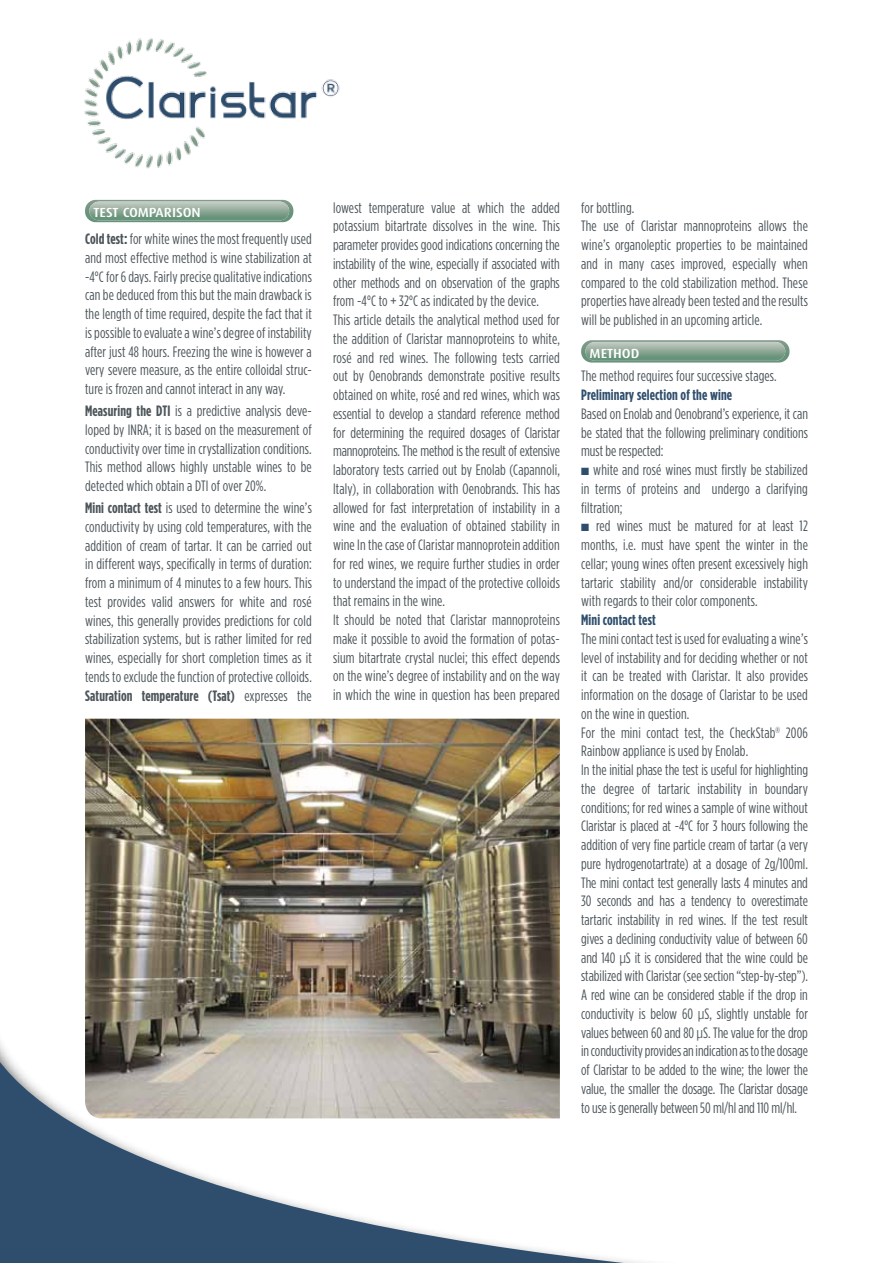
<style>
.page{position:relative;width:893px;height:1263px;background:#fff}
.page>*{position:absolute;margin:0;border:0;box-sizing:border-box;transform-origin:0 0}
.t1{font:condensed 15px/18.8px "Gotham HTF";letter-spacing:.01em;color:#4d555a;text-align:justify}
.t2{font:700 condensed 15px "Gotham HTF";letter-spacing:.01em;color:#2f4e6d}
.t3{font:500 13.2px "Dax Condensed";color:#fff;scale:1.25 1}
.s1{font-weight:700}
.s2{color:#2f4e6d}
.s3{font-family:"Helvetica Neue";font-weight:300}
</style>
<div class="page">
<img style="left:84px;top:38px;width:256px;height:131px">
<svg style="left:85px;top:200px;width:208px;height:22px"></svg>
<img style="left:89px;top:202px;width:200px;height:18px;border-radius:10px">
<svg style="left:581px;top:340px;width:208px;height:23px"></svg>
<img style="left:585px;top:342px;width:200px;height:19px;border-radius:10px">
<img style="left:85px;top:719px;width:475px;height:302px">
<svg style="left:0;top:1025px;width:645px;height:238px"></svg>
<p class="t3" style="left:94px;top:206px;width:87px">TEST COMPARISON</p>
<p class="t1" style="left:85px;top:229px;width:228px"><span class="s1">Cold test:</span> for white wines the most frequently used and most effective method is wine stabilization at -4°C for 6 days. Fairly precise qualitative indications can be deduced from this but the main drawback is the length of time required, despite the fact that it is possible to evaluate a wine’s degree of instability after just 48 hours. Freezing the wine is however a very severe measure, as the entire colloidal struc&shy;ture is frozen and cannot interact in any way.</p>
<p class="t1" style="left:85px;top:401px;width:228px"><span class="s1">Measuring the DTI</span> is a predictive analysis deve&shy;loped by INRA; it is based on the measurement of conductivity over time in crystallization conditions.<br>This method allows highly unstable wines to be detected which obtain a DTI of over 20%.</p>
<p class="t1" style="left:85px;top:498px;width:228px"><span class="s1">Mini contact test</span> is used to determine the wine’s conductivity by using cold temperatures, with the addition of cream of tartar. It can be carried out in different ways, specifically in terms of duration: from a minimum of 4 minutes to a few hours. This test provides valid answers for white and rosé wines, this generally provides predictions for cold stabilization systems, but is rather limited for red wines, especially for short completion times as it tends to exclude the function of protective colloids.<br><span class="s1">Saturation temperature (Tsat)</span> expresses the</p>
<p class="t1" style="left:333px;top:198px;width:228px;text-align:left">lowest temperature value at which the added potassium bitartrate dissolves in the wine. This parameter provides good indications concerning the instability of the wine, especially if associated with other methods and on observation of the graphs from -4°C to + 32°C as indicated by the device.<br>This article details the analytical method used for the addition of Claristar mannoproteins to white, rosé and red wines. The following tests carried out by Oenobrands demonstrate positive results obtained on white, rosé and red wines, which was essential to develop a standard reference method for determining the required dosages of Claristar mannoproteins. The method is the result of extensive laboratory tests carried out by Enolab (Capannoli, Italy), in collaboration with Oenobrands. This has allowed for fast interpretation of instability in a wine and the evaluation of obtained stability in wine In the case of Claristar mannoprotein addition for red wines, we require further studies in order to understand the impact of the protective colloids that remains in the wine.<br>It should be noted that Claristar mannoproteins make it possible to avoid the formation of potas&shy;sium bitartrate crystal nuclei; this effect depends on the wine’s degree of instability and on the way in which the wine in question has been prepared</p>
<p class="t1" style="left:581px;top:198px;width:228px;text-align:left">for bottling.<br>The use of Claristar mannoproteins allows the wine’s organoleptic properties to be maintained and in many cases improved, especially when compared to the cold stabilization method. These properties have already been tested and the results will be published in an upcoming article.</p>
<p class="t3" style="left:590px;top:346px;width:41px">METHOD</p>
<p class="t1" style="left:581px;top:366px;width:197px">The method requires four successive stages.</p>
<p class="t2" style="left:581px;top:386px;width:152px">Preliminary selection of the wine</p>
<p class="t1" style="left:581px;top:404px;width:228px">Based on Enolab and Oenobrand’s experience, it can be stated that the following preliminary conditions must be respected:</p>
<p class="t1" style="left:581px;top:460px;width:228px"><span class="s2">■</span> white and rosé wines must firstly be stabilized in terms of proteins and undergo a clarifying filtration;</p>
<p class="t1" style="left:581px;top:516px;width:228px"><span class="s2">■</span> red wines must be matured for at least 12 months, i.e. must have spent the winter in the cellar; young wines often present excessively high tartaric stability and/or considerable instability with regards to their color components.</p>
<p class="t2" style="left:581px;top:611px;width:76px">Mini contact test</p>
<p class="t1" style="left:581px;top:629px;width:228px;text-align:left">The mini contact test is used for evaluating a wine’s level of instability and for deciding whether or not it can be treated with Claristar. It also provides information on the dosage of Claristar to be used on the wine in question.<br>For the mini contact test, the CheckStab<sup>®</sup> 2006<br>Rainbow appliance is used by Enolab.<br>In the initial phase the test is useful for highlighting the degree of tartaric instability in boundary conditions; for red wines a sample of wine without Claristar is placed at -4°C for 3 hours following the addition of very fine particle cream of tartar (a very pure hydrogenotartrate) at a dosage of 2g/100ml.<br>The mini contact test generally lasts 4 minutes and 30 seconds and has a tendency to overestimate tartaric instability in red wines. If the test result gives a declining conductivity value of between 60 and 140 <span class="s3">µ</span>S it is considered that the wine could be stabilized with Claristar (see section “step-by-step”).<br>A red wine can be considered stable if the drop in conductivity is below 60 <span class="s3">µ</span>S, slightly unstable for values between 60 and 80 <span class="s3">µ</span>S. The value for the drop in conductivity provides an indication as to the dosage of Claristar to be added to the wine; the lower the value, the smaller the dosage. The Claristar dosage to use is generally between 50 ml/hl and 110 ml/hl.</p>
</div>
